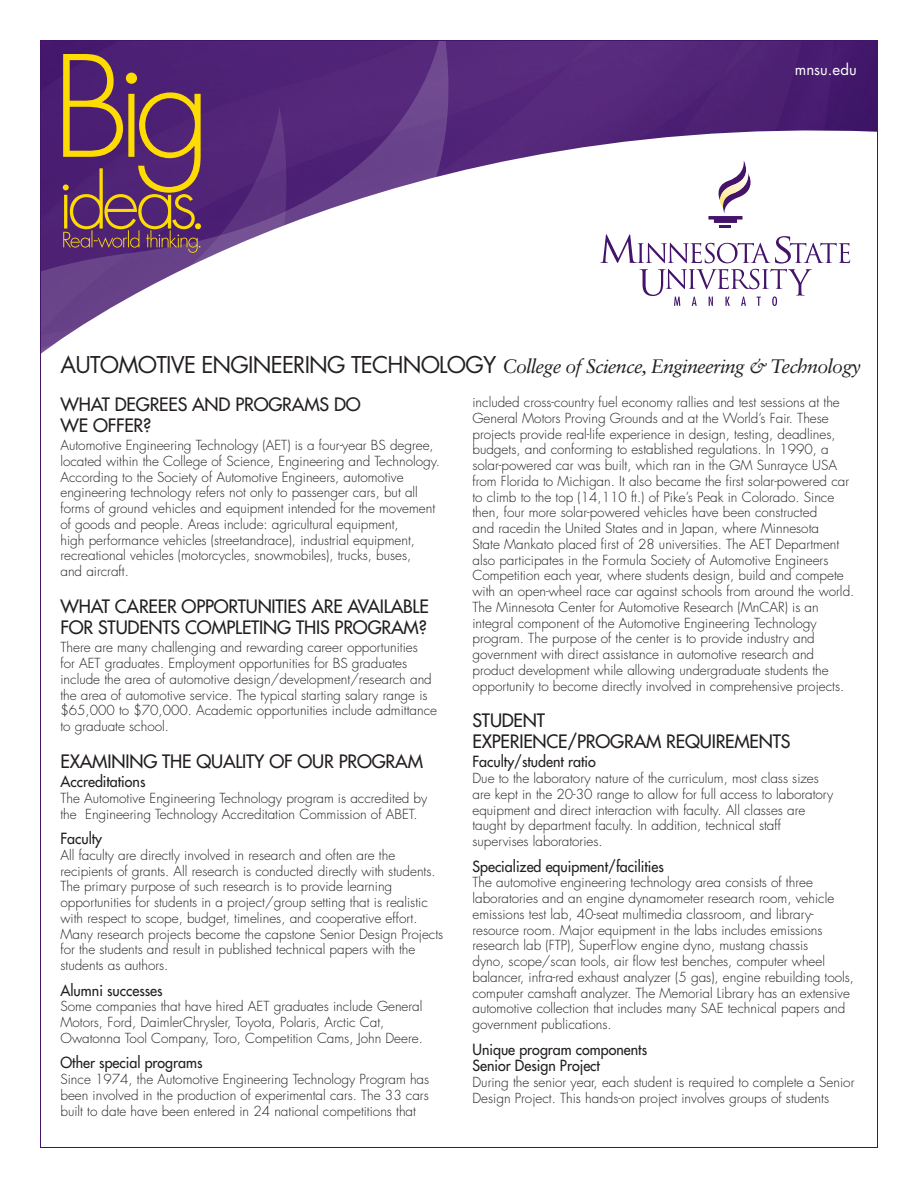
<style>
.page{position:relative;width:918px;height:1188px;background:#fff}
.page>*{position:absolute;margin:0;border:0;box-sizing:border-box;transform-origin:0 0}
.t1{font:italic 19.5px "Sabon LT Std";letter-spacing:-.035em;color:#231f20}
.Heads{font:500 18px/21px "Futura Std";letter-spacing:-.01em;color:#231f20}
.Small_Heads{font:500 15px "Futura Std";color:#231f20;scale:.95 1}
.t2{font:15px "Futura Std";color:#fff}
.Body{font:300 13.5px/15.8px "Futura Std";color:#231f20}
.s1{font-family:"Futura Std";font-style:normal;font-size:22.5px}
</style>
<div class="page">
<img style="left:506px;top:42px;width:370px;height:219px">
<svg style="left:260px;top:42px;width:246px;height:159px;background:#6b448c"></svg>
<svg style="left:42px;top:42px;width:218px;height:64px;background:#4b1f73"></svg>
<svg style="left:42px;top:106px;width:312px;height:247px"></svg>
<svg style="left:63px;top:54px;width:138px;height:199px;background:#764c59"></svg>
<svg style="left:600px;top:234px;width:250px;height:72px"></svg>
<svg style="left:708px;top:161px;width:43px;height:67px"></svg>
<p class="t2" style="left:795px;top:60px;width:63px">mnsu.edu</p>
<p class="t1" style="left:60px;top:355px;width:802px"><span class="s1">AUTOMOTIVE ENGINEERING TECHNOLOGY</span> College of Science, Engineering &amp; Technology</p>
<p class="Body" style="left:472px;top:395px;width:383px">included cross-country fuel economy rallies and test sessions at the General Motors Proving Grounds and at the World’s Fair. These projects provide real-life experience in design, testing, deadlines, budgets, and conforming to established regulations. In 1990, a solar-powered car was built, which ran in the GM Sunrayce USA from Florida to Michigan. It also became the first solar-powered car to climb to the top (14,110 ft.) of Pike’s Peak in Colorado. Since then, four more solar-powered vehicles have been constructed<br>and racedin the United States and in Japan, where Minnesota<br>State Mankato placed first of 28 universities. The AET Department also participates in the Formula Society of Automotive Engineers Competition each year, where students design, build and compete with an open-wheel race car against schools from around the world.</p>
<p class="Body" style="left:472px;top:599px;width:373px">The Minnesota Center for Automotive Research (MnCAR) is an integral component of the Automotive Engineering Technology program. The purpose of the center is to provide industry and government with direct assistance in automotive research and product development while allowing undergraduate students the opportunity to become directly involved in comprehensive projects.</p>
<p class="Heads" style="left:472px;top:710px;width:319px">STUDENT<br>EXPERIENCE/PROGRAM REQUIREMENTS</p>
<p class="Small_Heads" style="left:472px;top:753px;width:131px">Faculty/student ratio</p>
<p class="Body" style="left:472px;top:771px;width:362px">Due to the laboratory nature of the curriculum, most class sizes are kept in the 20-30 range to allow for full access to laboratory equipment and direct interaction with faculty. All classes are</p>
<p class="Body" style="left:472px;top:818px;width:310px">taught by department faculty. In addition, technical staff supervises laboratories.</p>
<p class="Small_Heads" style="left:472px;top:857px;width:203px">Specialized equipment/facilities</p>
<p class="Body" style="left:472px;top:875px;width:383px">The automotive engineering technology area consists of three laboratories and an engine dynamometer research room, vehicle emissions test lab, 40-seat multimedia classroom, and library&shy;resource room. Major equipment in the labs includes emissions research lab (FTP), SuperFlow engine dyno, mustang chassis<br>dyno, scope/scan tools, air flow test benches, computer wheel balancer, infra-red exhaust analyzer (5 gas), engine rebuilding tools, computer camshaft analyzer. The Memorial Library has an extensive automotive collection that includes many SAE technical papers and government publications.</p>
<p class="Small_Heads" style="left:472px;top:1040px;width:185px">Unique program components</p>
<p class="Small_Heads" style="left:472px;top:1056px;width:136px">Senior Design Project</p>
<p class="Body" style="left:472px;top:1075px;width:383px">During the senior year, each student is required to complete a Senior<br>Design Project. This hands-on project involves groups of students</p>
<p class="Heads" style="left:60px;top:394px;width:302px">WHAT DEGREES AND PROGRAMS DO<br>WE OFFER?</p>
<p class="Body" style="left:60px;top:438px;width:381px">Automotive Engineering Technology (AET) is a four-year BS degree, located within the College of Science, Engineering and Technology.<br>According to the Society of Automotive Engineers, automotive engineering technology refers not only to passenger cars, but all forms of ground vehicles and equipment intended for the movement of goods and people. Areas include: agricultural equipment,<br>high performance vehicles (streetandrace), industrial equipment, recreational vehicles (motorcycles, snowmobiles), trucks, buses,<br>and aircraft.</p>
<p class="Heads" style="left:60px;top:596px;width:370px">WHAT CAREER OPPORTUNITIES ARE AVAILABLE<br>FOR STUDENTS COMPLETING THIS PROGRAM?</p>
<p class="Body" style="left:60px;top:640px;width:378px">There are many challenging and rewarding career opportunities<br>for AET graduates. Employment opportunities for BS graduates include the area of automotive design/development/research and the area of automotive service. The typical starting salary range is $65,000 to $70,000. Academic opportunities include admittance to graduate school.</p>
<p class="Heads" style="left:60px;top:751px;width:364px">EXAMINING THE QUALITY OF OUR PROGRAM</p>
<p class="Small_Heads" style="left:60px;top:772px;width:91px">Accreditations</p>
<p class="Body" style="left:60px;top:790px;width:368px">The Automotive Engineering Technology program is accredited by the Engineering Technology Accreditation Commission of ABET.</p>
<p class="Small_Heads" style="left:60px;top:829px;width:45px">Faculty</p>
<p class="Body" style="left:60px;top:847px;width:384px">All faculty are directly involved in research and often are the recipients of grants. All research is conducted directly with students.<br>The primary purpose of such research is to provide learning opportunities for students in a project/group setting that is realistic with respect to scope, budget, timelines, and cooperative effort.<br>Many research projects become the capstone Senior Design Projects for the students and result in published technical papers with the students as authors.</p>
<p class="Small_Heads" style="left:60px;top:981px;width:109px">Alumni successes</p>
<p class="Body" style="left:60px;top:999px;width:364px">Some companies that have hired AET graduates include General<br>Motors, Ford, DaimlerChrysler, Toyota, Polaris, Arctic Cat,<br>Owatonna Tool Company, Toro, Competition Cams, John Deere.</p>
<p class="Small_Heads" style="left:60px;top:1053px;width:151px">Other special programs</p>
<p class="Body" style="left:60px;top:1072px;width:370px;text-align:justify">Since 1974, the Automotive Engineering Technology Program has been involved in the production of experimental cars. The 33 cars built to date have been entered in 24 national competitions that</p>
</div>
